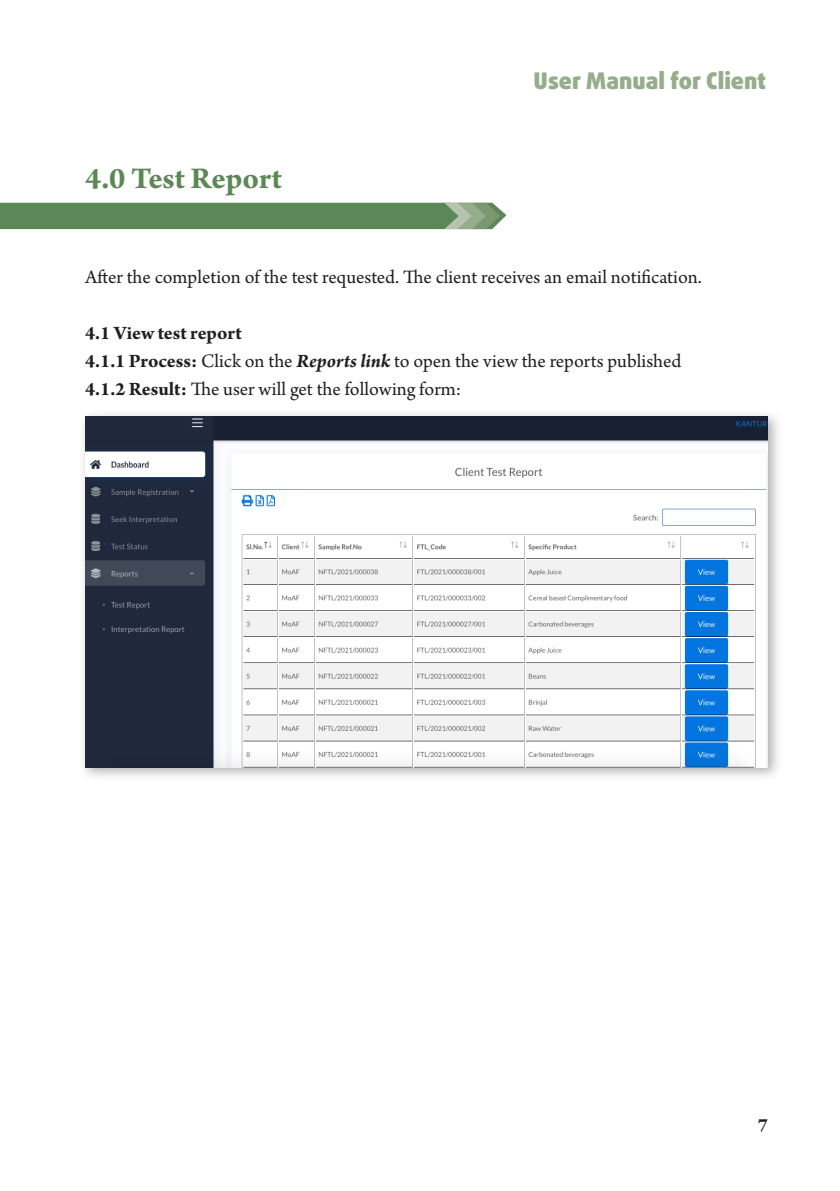
<style>
.page{position:relative;width:840px;height:1191px;background:#fff}
.page>*{position:absolute;margin:0;border:0;box-sizing:border-box;transform-origin:0 0}
.Heading_1{font:700 32px "Arno Pro";color:#5b8856}
.t1{font:900 22.8px "Daxline Pro";color:#96ad8c}
.t2{font:20px "Arno Pro";color:#231f20}
.Heading_1-2{font:700 20px "Arno Pro";letter-spacing:-.005em;color:#231f20}
.s1{font-weight:700}
.s2{font-weight:700;font-style:italic}
</style>
<div class="page">
<div style="left:78px;top:409px;width:704px;height:373px;background:#231f20;opacity:.35"></div>
<img style="left:85px;top:416px;width:682px;height:351px">
<svg style="left:0;top:203px;width:506px;height:26px;background:#618c5c"></svg>
<p class="Heading_1" style="left:85px;top:159px;width:198px">4.0 Test Report</p>
<p class="t1" style="left:533px;top:66px;width:234px">User Manual for Client</p>
<p class="t2" style="left:85px;top:265px;width:618px">After the completion of the test requested. The client receives an email notification.</p>
<p class="Heading_1-2" style="left:85px;top:321px;width:158px">4.1 View test report</p>
<p class="t2" style="left:85px;top:349px;width:597px"><span class="s1">4.1.1 Process:</span> Click on the <span class="s2">Reports link</span> to open the view the reports published</p>
<p class="t2" style="left:85px;top:377px;width:377px"><span class="s1">4.1.2 Result:</span> The user will get the following form:</p>
<p class="Heading_1-2" style="left:757px;top:1113px;width:12px">7</p>
</div>
